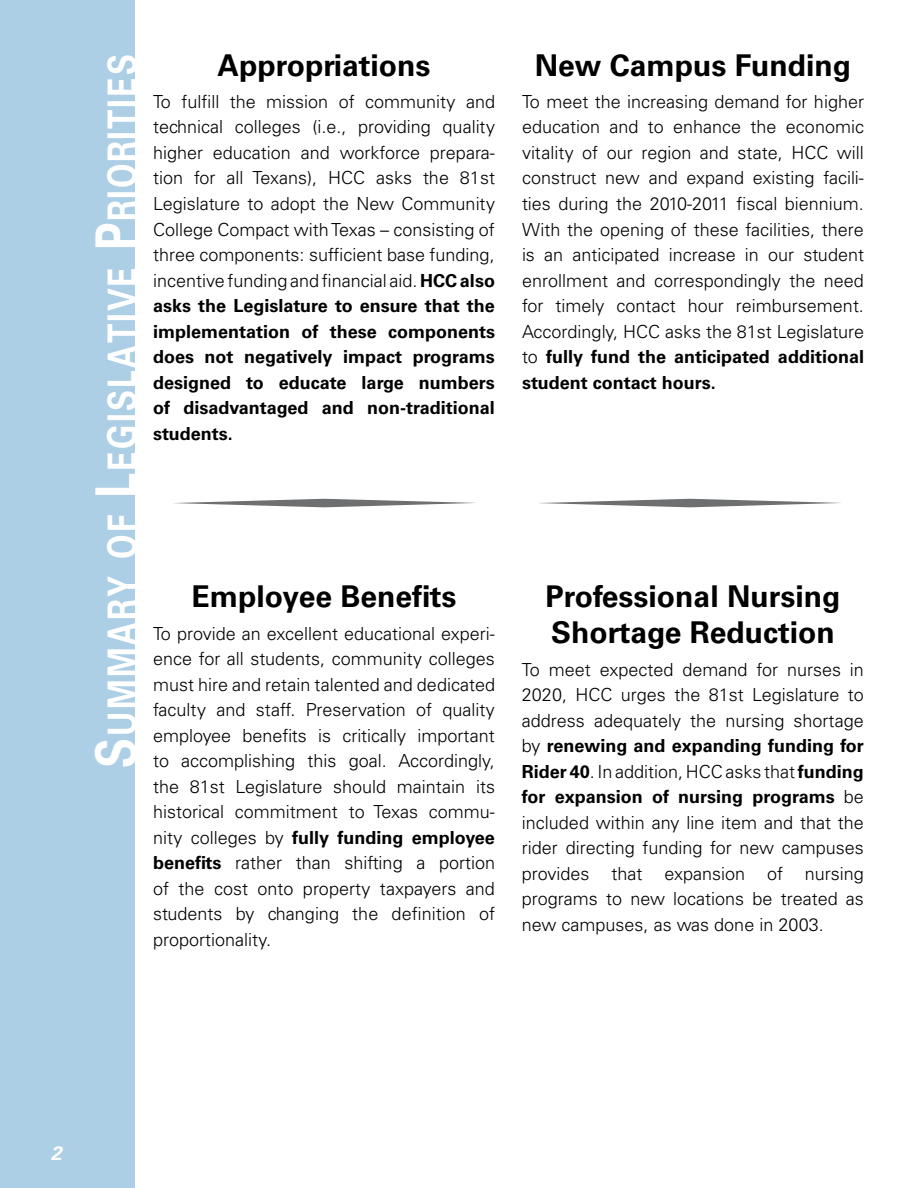
<style>
.page{position:relative;width:918px;height:1188px;background:#fff}
.page>*{position:absolute;margin:0;border:0;box-sizing:border-box;transform-origin:0 0}
.t1{font:700 39.3px "Univers LT Std";letter-spacing:.07em;color:#fff;scale:.8 1}
.t2{font:700 30px/36px "Univers LT Std";color:#000}
.t3{font:italic 700 19.5px "Univers LT Std";color:#fff}
.t4{font:300 18px/25.5px "Univers LT Std";color:#000;text-align:justify}
.s1{font-size:56.25px}
.s2{font-weight:700}
</style>
<div class="page">
<div style="left:0;top:0;width:134px;height:1188px;background:#adcfe6"></div>
<svg style="left:173px;top:499px;width:303px;height:8px"></svg>
<svg style="left:539px;top:499px;width:302px;height:8px"></svg>
<h1 class="t1" style="left:99px;top:768px;width:891px;rotate:-90deg"><span class="s1">S</span>ummary of <span class="s1">L</span>egislative <span class="s1">P</span>riorities</h1>
<h2 class="t2" style="left:217px;top:47px;width:215px">Appropriations</h2>
<p class="t4" style="left:153px;top:89px;width:343px">To fulfill the mission of community and technical colleges (i.e. , providing quality higher education and workforce prepara&shy;tion for all Texans), HCC asks the 81st Legislature to adopt the New Community College Compact with Texas – consisting of three components: sufficient base funding, incentive funding and financial aid. <span class="s2">HCC also asks the Legislature to ensure that the implementation of these components does not negatively impact programs designed to educate large numbers of disadvantaged and non-traditional students.</span></p>
<h2 class="t2" style="left:192px;top:579px;width:266px">Employee Benefits</h2>
<p class="t4" style="left:153px;top:621px;width:343px">To provide an excellent educational experi&shy;ence for all students, community colleges must hire and retain talented and dedicated faculty and staff. Preservation of quality employee benefits is critically important to accomplishing this goal. Accordingly, the 81st Legislature should maintain its historical commitment to Texas commu&shy;nity colleges by <span class="s2">fully funding employee benefits</span> rather than shifting a portion of the cost onto property taxpayers and students by changing the definition of proportionality.</p>
<h2 class="t2" style="left:535px;top:47px;width:318px">New Campus Funding</h2>
<p class="t4" style="left:522px;top:89px;width:344px;text-align:left">To meet the increasing demand for higher education and to enhance the economic vitality of our region and state, HCC will construct new and expand existing facili&shy;ties during the 2010-2011 fiscal biennium.<br>With the opening of these facilities, there is an anticipated increase in our student enrollment and correspondingly the need for timely contact hour reimbursement.<br>Accordingly, HCC asks the 81st Legislature to <span class="s2">fully fund the anticipated additional student contact hours.</span></p>
<h2 class="t2" style="left:546px;top:579px;width:296px">Professional Nursing<br>Shortage Reduction</h2>
<p class="t4" style="left:522px;top:657px;width:344px">To meet expected demand for nurses in 2020, HCC urges the 81st Legislature to address adequately the nursing shortage by <span class="s2">renewing and expanding funding for Rider 40</span>. In addition, HCC asks that <span class="s2">funding for expansion of nursing programs</span> be included within any line item and that the rider directing funding for new campuses provides that expansion of nursing programs to new locations be treated as new campuses, as was done in 2003.</p>
<p class="t3" style="left:51px;top:1141px;width:12px">2</p>
</div>
